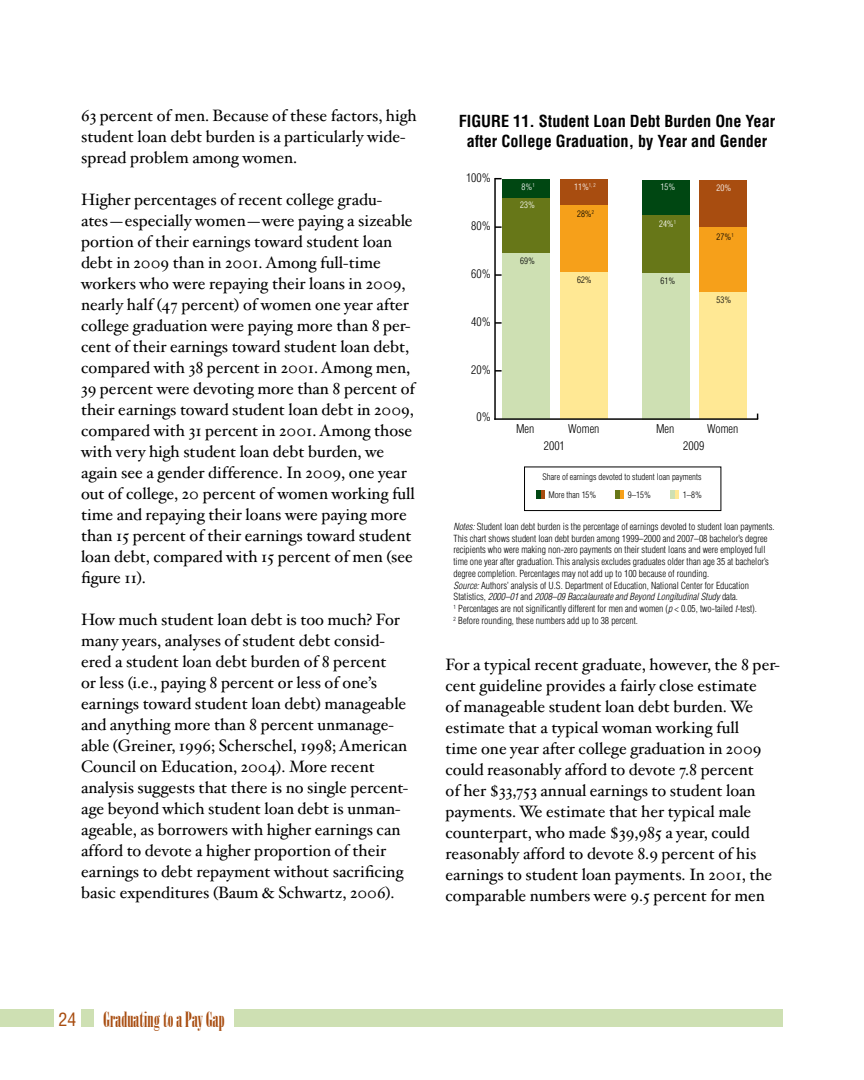
<style>
.page{position:relative;width:864px;height:1080px;background:#fff}
.page>*{position:absolute;margin:0;border:0;box-sizing:border-box;transform-origin:0 0}
.t1{font:21px "Onyx";color:#a84d10}
.t2{font:condensed 18px "Helvetica";color:#a84d10}
.t3{font:16.5px/21px "Hoefler Txt";color:#000}
.t4{font:700 condensed 16.2px/19.5px "Helvetica";color:#000;text-align:center}
.t5{font:300 condensed 11.85px "Helvetica";color:#000}
.t6{font:300 condensed 9.6px/11.9px "Helvetica";color:#000}
.t7{font:300 condensed 8.85px "Helvetica";color:#000}
.t8{font:300 condensed 8.85px "Helvetica";color:#fff}
.s1{font-style:italic}
</style>
<div class="page">
<div style="left:0;top:1010px;width:782px;height:17px;background:#cee0b3"></div>
<svg style="left:540px;top:491px;width:5px;height:8px"></svg>
<div style="left:615px;top:491px;width:9px;height:8px;background:#f6a01a"></div>
<div style="left:524px;top:467px;width:197px;height:44px;border:1px solid #000"></div>
<div style="left:670px;top:491px;width:9px;height:8px;background:#ffe894"></div>
<svg style="left:536px;top:491px;width:4px;height:8px"></svg>
<div style="left:615px;top:491px;width:5px;height:8px;background:#677718"></div>
<div style="left:670px;top:491px;width:5px;height:8px;background:#cee0b3"></div>
<hr style="left:494px;top:178px;width:2px;height:242px;background:#000">
<svg style="left:495px;top:370px;width:7px;height:2px"></svg>
<svg style="left:495px;top:322px;width:7px;height:2px"></svg>
<svg style="left:495px;top:274px;width:7px;height:2px"></svg>
<svg style="left:495px;top:226px;width:7px;height:2px"></svg>
<div style="left:503px;top:179px;width:47px;height:19px;background:#004712"></div>
<div style="left:503px;top:198px;width:47px;height:55px;background:#677718"></div>
<div style="left:503px;top:253px;width:47px;height:166px;background:#cee0b3"></div>
<div style="left:560px;top:179px;width:47px;height:26px;background:#a84d10"></div>
<div style="left:560px;top:205px;width:47px;height:67px;background:#f6a01a"></div>
<div style="left:560px;top:272px;width:47px;height:147px;background:#ffe894"></div>
<div style="left:643px;top:180px;width:47px;height:36px;background:#004712"></div>
<div style="left:643px;top:215px;width:47px;height:58px;background:#677718"></div>
<div style="left:643px;top:273px;width:47px;height:146px;background:#cee0b3"></div>
<div style="left:699px;top:180px;width:48px;height:48px;background:#a84d10"></div>
<div style="left:699px;top:228px;width:48px;height:64px;background:#f6a01a"></div>
<div style="left:699px;top:292px;width:48px;height:127px;background:#ffe894"></div>
<hr style="left:494px;top:418px;width:264px;height:2px;background:#000">
<div style="left:54px;top:1006px;width:27px;height:26px;background:#fff"></div>
<div style="left:94px;top:1006px;width:140px;height:26px;background:#fff"></div>
<p class="t3" style="left:81px;top:105px;width:337px">63 percent of men. Because of these factors, high student loan debt burden is a particularly wide&shy;spread problem among women.</p>
<p class="t3" style="left:81px;top:189px;width:336px">Higher percentages of recent college gradu&shy;ates—especially women—were paying a sizeable portion of their earnings toward student loan debt in 2009 than in 2001. Among full-time workers who were repaying their loans in 2009, nearly half (47 percent) of women one year after college graduation were paying more than 8 per&shy;cent of their earnings toward student loan debt, compared with 38 percent in 2001. Among men, 39 percent were devoting more than 8 percent of their earnings toward student loan debt in 2009, compared with 31 percent in 2001. Among those with very high student loan debt burden, we again see a gender difference. In 2009, one year out of college, 20 percent of women working full time and repaying their loans were paying more than 15 percent of their earnings toward student loan debt, compared with 15 percent of men (see figure 11).</p>
<p class="t3" style="left:81px;top:609px;width:329px">How much student loan debt is too much? For many years, analyses of student debt consid&shy;ered a student loan debt burden of 8 percent<br>or less (i.e., paying 8 percent or less of one’s earnings toward student loan debt) manageable and anything more than 8 percent unmanage&shy;able (Greiner, 1996; Scherschel, 1998; American Council on Education, 2004). More recent analysis suggests that there is no single percent&shy;age beyond which student loan debt is unman&shy;ageable, as borrowers with higher earnings can afford to devote a higher proportion of their earnings to debt repayment without sacrificing basic expenditures (Baum &amp; Schwartz, 2006).</p>
<p class="t4" style="left:459px;top:111px;width:318px">FIGURE 11. Student Loan Debt Burden One Year after College Graduation, by Year and Gender</p>
<p class="t5" style="left:466px;top:170px;width:26px">100%</p>
<p class="t5" style="left:471px;top:218px;width:21px">80%</p>
<p class="t5" style="left:471px;top:266px;width:21px">60%</p>
<p class="t5" style="left:471px;top:314px;width:21px">40%</p>
<p class="t5" style="left:471px;top:362px;width:21px">20%</p>
<p class="t5" style="left:477px;top:410px;width:16px">0%</p>
<p class="t8" style="left:522px;top:181px;width:15px">8%<sup>1</sup></p>
<p class="t8" style="left:520px;top:200px;width:16px">23%</p>
<p class="t7" style="left:520px;top:255px;width:16px">69%</p>
<p class="t8" style="left:574px;top:181px;width:23px">11%<sup>1,</sup> <sup>2</sup></p>
<p class="t7" style="left:577px;top:208px;width:19px">28%<sup>2</sup></p>
<p class="t7" style="left:577px;top:274px;width:16px">62%</p>
<p class="t8" style="left:661px;top:182px;width:16px">15%</p>
<p class="t8" style="left:659px;top:219px;width:19px">24%<sup>1</sup></p>
<p class="t7" style="left:661px;top:275px;width:16px">61%</p>
<p class="t8" style="left:717px;top:182px;width:16px">20%</p>
<p class="t7" style="left:717px;top:231px;width:19px">27%<sup>1</sup></p>
<p class="t7" style="left:717px;top:295px;width:16px">53%</p>
<p class="t5" style="left:516px;top:422px;width:20px">Men</p>
<p class="t5" style="left:568px;top:422px;width:33px">Women</p>
<p class="t5" style="left:656px;top:422px;width:20px">Men</p>
<p class="t5" style="left:707px;top:422px;width:33px">Women</p>
<p class="t5" style="left:544px;top:438px;width:22px">2001</p>
<p class="t5" style="left:683px;top:438px;width:22px">2009</p>
<p class="t7" style="left:542px;top:471px;width:161px">Share of earnings devoted to student loan payments</p>
<p class="t7" style="left:548px;top:489px;width:50px">More than 15%</p>
<p class="t7" style="left:628px;top:489px;width:25px">9–15%</p>
<p class="t7" style="left:683px;top:489px;width:21px">1–8%</p>
<p class="t6" style="left:453px;top:520px;width:323px"><span class="s1">Notes:</span> Student loan debt burden is the percentage of earnings devoted to student loan payments.<br>This chart shows student loan debt burden among 1999–2000 and 2007–08 bachelor’s degree recipients who were making non-zero payments on their student loans and were employed full time one year after graduation. This analysis excludes graduates older than age 35 at bachelor’s degree completion. Percentages may not add up to 100 because of rounding.<br><span class="s1">Source:</span> Authors’ analysis of U.S. Department of Education, National Center for Education Statistics, <span class="s1">2000–01</span> and <span class="s1">2008–09 Baccalaureate and Beyond Longitudinal Study</span> data.<br><sup>1</sup> Percentages are not significantly different for men and women (<span class="s1">p</span> &lt; 0.05, two-tailed <span class="s1">t</span>-test).<br><sup>2</sup> Before rounding, these numbers add up to 38 percent.</p>
<p class="t3" style="left:445px;top:654px;width:336px">For a typical recent graduate, however, the 8 per&shy;cent guideline provides a fairly close estimate<br>of manageable student loan debt burden. We estimate that a typical woman working full<br>time one year after college graduation in 2009 could reasonably afford to devote 7.8 percent<br>of her $33,753 annual earnings to student loan payments. We estimate that her typical male counterpart, who made $39,985 a year, could reasonably afford to devote 8.9 percent of his earnings to student loan payments. In 2001, the comparable numbers were 9.5 percent for men</p>
<p class="t2" style="left:58px;top:1008px;width:19px">24</p>
<p class="t1" style="left:104px;top:1008px;width:123px">Graduating to a Pay Gap</p>
</div>
